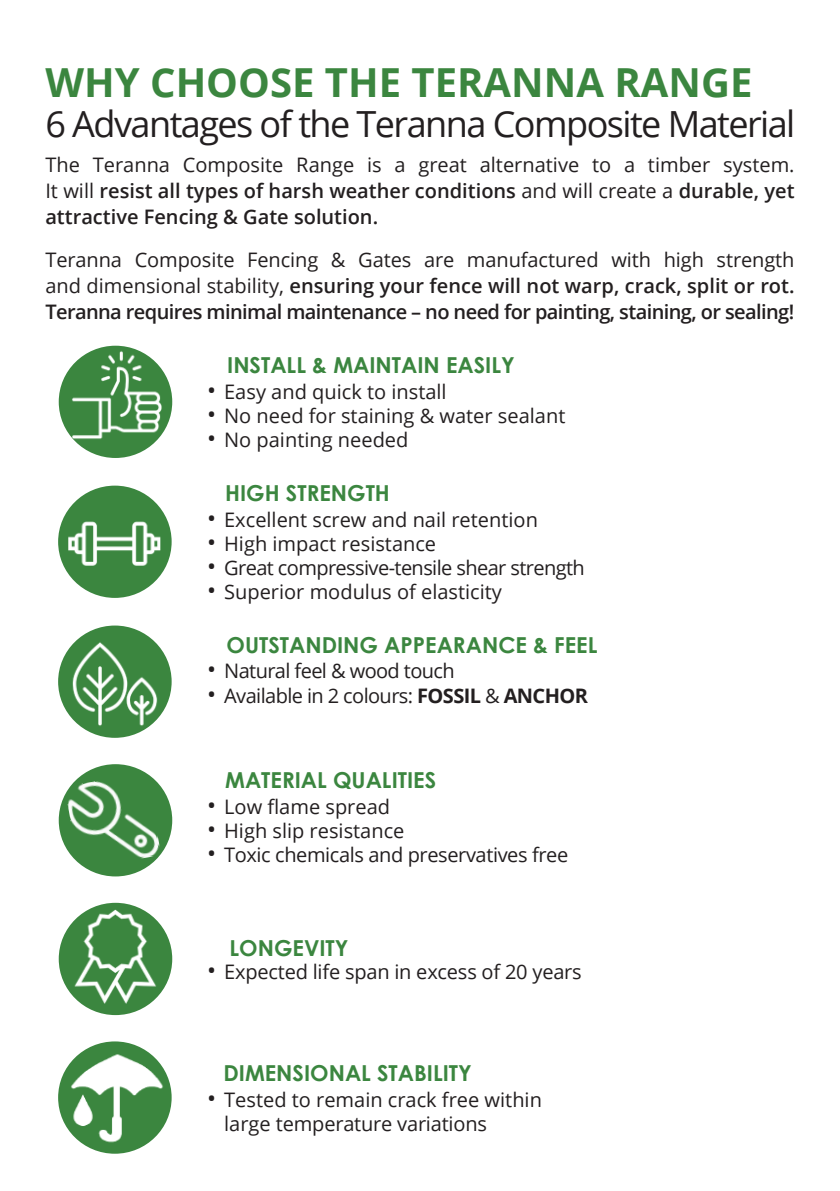
<style>
.page{position:relative;width:840px;height:1191px;background:#fff}
.page>*{position:absolute;margin:0;border:0;box-sizing:border-box;transform-origin:0 0}
.t1{font:700 40px "Open Sans";color:#3b863f}
.t2{font:36px "Open Sans";letter-spacing:-.045em;color:#231f20}
.t3{font:700 22px "Century Gothic";color:#3b863f}
.t4{font:600 20px/26px "Open Sans";letter-spacing:-.015em;color:#231f20;text-align:justify}
.t5{font:20px/24px "Open Sans";color:#231f20}
.t6{font:20px "Open Sans";letter-spacing:-.03em;color:#231f20}
.t7{font:20px "Open Sans";letter-spacing:-.02em;color:#231f20}
.s1{font-weight:400}
.s2{font-size:24px}
.s3{font-weight:700}
</style>
<div class="page">
<img style="left:58px;top:1041px;width:113px;height:112px;border-radius:56px">
<div style="left:59px;top:764px;width:113px;height:112px;background:#3b863f;border-radius:50%"></div>
<img style="left:66px;top:772px;width:95px;height:96px">
<div style="left:59px;top:346px;width:113px;height:112px;background:#3b863f;border-radius:50%"></div>
<img style="left:70px;top:346px;width:93px;height:98px">
<div style="left:58px;top:485px;width:113px;height:113px;background:#3b863f;border-radius:50%"></div>
<img style="left:68px;top:496px;width:92px;height:94px">
<div style="left:58px;top:625px;width:113px;height:113px;background:#3b863f;border-radius:50%"></div>
<img style="left:68px;top:636px;width:92px;height:94px">
<div style="left:59px;top:902px;width:113px;height:113px;background:#3b863f;border-radius:50%"></div>
<img style="left:68px;top:908px;width:94px;height:96px">
<h1 class="t1" style="left:45px;top:54px;width:708px">WHY CHOOSE THE TERANNA RANGE</h1>
<h2 class="t2" style="left:45px;top:99px;width:751px">6 Advantages of the Teranna Composite Material</h2>
<p class="t4" style="left:45px;top:151px;width:750px"><span class="s1">The Teranna Composite Range is a great alternative to a timber system.<br>It will</span> resist all types of harsh weather conditions <span class="s1">and will create a</span> durable, yet attractive Fencing &amp; Gate solution.</p>
<p class="t4" style="left:45px;top:246px;width:750px"><span class="s1">Teranna Composite Fencing &amp; Gates are manufactured with high strength and dimensional stability,</span> ensuring your fence will not warp, crack, split or rot.<br>Teranna requires minimal maintenance – no need for painting, staining, or sealing!</p>
<p class="t3" style="left:227px;top:348px;width:289px">INSTALL &amp; MAINTAIN EASILY</p>
<p class="t5" style="left:207px;top:379px;width:241px"><span class="s2">•</span> Easy and quick to install</p>
<p class="t5" style="left:207px;top:403px;width:359px"><span class="s2">•</span> No need for staining &amp; water sealant</p>
<p class="t5" style="left:207px;top:427px;width:203px"><span class="s2">•</span> No painting needed</p>
<p class="t3" style="left:225px;top:476px;width:166px">HIGH STRENGTH</p>
<p class="t5" style="left:207px;top:507px;width:332px"><span class="s2">•</span> Excellent screw and nail retention</p>
<p class="t5" style="left:207px;top:531px;width:230px"><span class="s2">•</span> High impact resistance</p>
<p class="t6" style="left:207px;top:554px;width:379px"><span class="s2">•</span> Great compressive-tensile shear strength</p>
<p class="t5" style="left:207px;top:579px;width:296px"><span class="s2">•</span> Superior modulus of elasticity</p>
<p class="t3" style="left:226px;top:628px;width:372px">OUTSTANDING APPEARANCE &amp; FEEL</p>
<p class="t6" style="left:207px;top:657px;width:249px"><span class="s2">•</span> Natural feel &amp; wood touch</p>
<p class="t6" style="left:207px;top:681px;width:382px"><span class="s2">•</span> Available in 2 colours: <span class="s3">FOSSIL</span> &amp; <span class="s3">ANCHOR</span></p>
<p class="t3" style="left:225px;top:763px;width:212px">MATERIAL QUALITIES</p>
<p class="t5" style="left:207px;top:794px;width:184px"><span class="s2">•</span> Low flame spread</p>
<p class="t5" style="left:207px;top:818px;width:199px"><span class="s2">•</span> High slip resistance</p>
<p class="t7" style="left:207px;top:841px;width:362px"><span class="s2">•</span> Toxic chemicals and preservatives free</p>
<p class="t3" style="left:229px;top:931px;width:120px">LONGEVITY</p>
<p class="t5" style="left:207px;top:958px;width:376px"><span class="s2">•</span> Expected life span in excess of 20 years</p>
<p class="t3" style="left:223px;top:1056px;width:250px">DIMENSIONAL STABILITY</p>
<p class="t5" style="left:224px;top:1087px;width:319px;text-indent:-17px"><span class="s2">•</span> Tested to remain crack free within large temperature variations</p>
</div>
